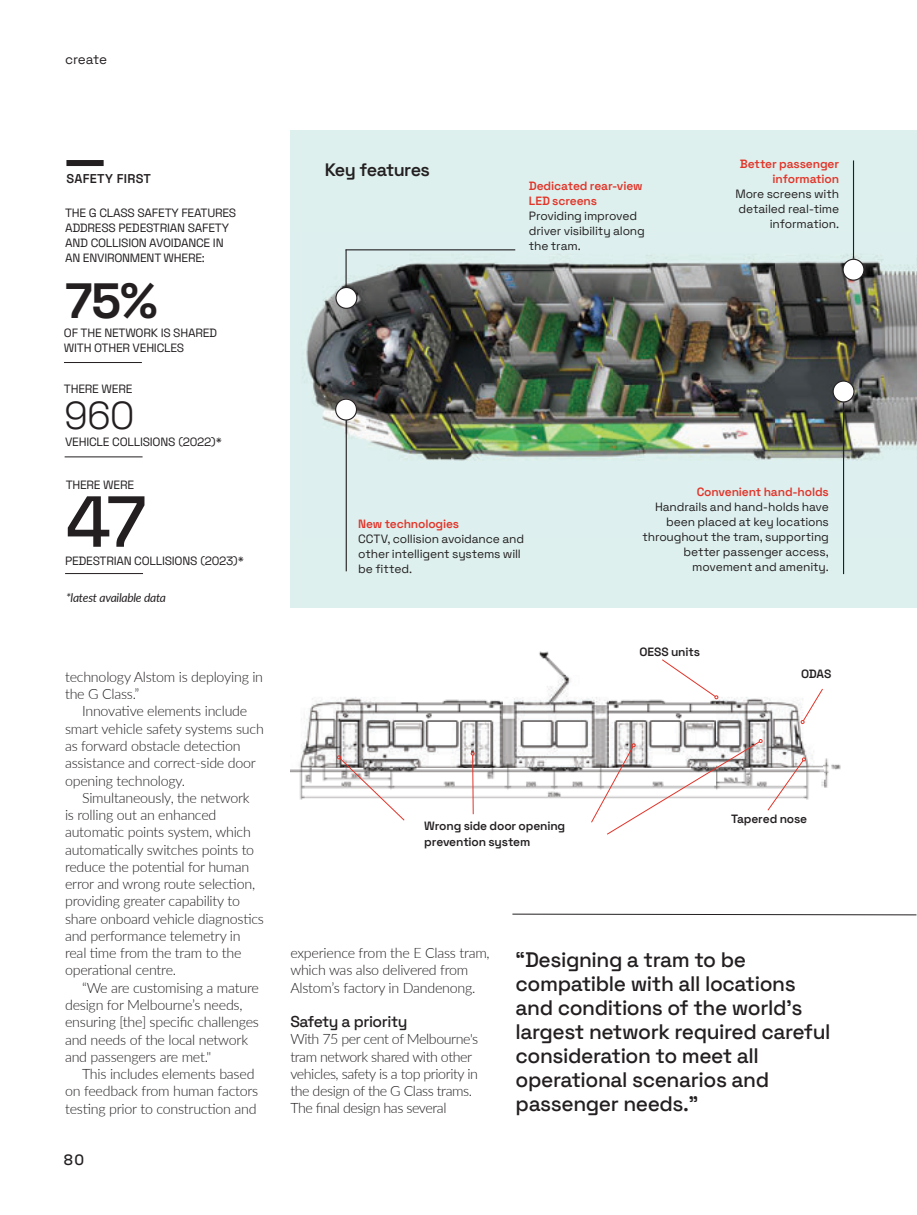
<style>
.page{position:relative;width:917px;height:1215px;background:#fff}
.page>*{position:absolute;margin:0;border:0;box-sizing:border-box;transform-origin:0 0}
.t1{font:500 72px "Space Grotesk";color:#231f20}
.t2{font:700 49.5px "Space Grotesk";color:#231f20}
.t3{font:300 39px "Space Grotesk";color:#231f20}
.t4{font:500 21px/24px "Space Grotesk";letter-spacing:-.02em;color:#231f20}
.t5{font:600 18px "Space Grotesk";letter-spacing:-.035em;color:#231f20}
.t6{font:500 15.75px "Space Grotesk";letter-spacing:-.03em;color:#231f20}
.t7{font:500 15px "Space Grotesk";color:#231f20}
.t8{font:300 14.25px/17.2px "Lato";letter-spacing:-.015em;color:#231f20}
.t9{font:13.5px "Space Grotesk";letter-spacing:-.02em;color:#231f20}
.t10{font:600 12.75px "Space Grotesk";letter-spacing:.02em;color:#231f20}
.t11{font:12px/15px "Space Grotesk";letter-spacing:-.015em;color:#231f20}
.t12{font:600 12px/15px "Space Grotesk";letter-spacing:-.01em;color:#e23429;text-align:right}
.t13{font:600 12px/16.2px "Space Grotesk";letter-spacing:-.015em;color:#231f20}
.t14{font:italic 12px "Lato";letter-spacing:-.02em;color:#231f20}
</style>
<div class="page">
<div style="left:290px;top:130px;width:627px;height:477px;background:#ddf0ed"></div>
<img style="left:306px;top:233px;width:611px;height:342px">
<div style="left:66px;top:160px;width:38px;height:6px;background:#231f20"></div>
<hr style="left:64px;top:362px;width:78px;height:1px;background:#231f20">
<hr style="left:65px;top:456px;width:78px;height:1px;background:#231f20">
<hr style="left:65px;top:573px;width:78px;height:1px;background:#231f20">
<img style="left:290px;top:651px;width:551px;height:164px">
<svg style="left:800px;top:688px;width:23px;height:36px"></svg>
<svg style="left:661px;top:658px;width:57px;height:41px"></svg>
<svg style="left:337px;top:755px;width:68px;height:66px"></svg>
<svg style="left:590px;top:739px;width:216px;height:96px"></svg>
<svg style="left:470px;top:751px;width:5px;height:63px"></svg>
<hr style="left:843px;top:402px;width:1px;height:172px;background:#231f20">
<div style="left:843px;top:259px;width:21px;height:21px;background:#fff;border-radius:50%"></div>
<div style="left:842px;top:259px;width:22px;height:22px;border:1px solid #231f20;border-radius:50%"></div>
<hr style="left:853px;top:160px;width:1px;height:99px;background:#231f20">
<hr style="left:345px;top:250px;width:2px;height:51px;background:#231f20">
<hr style="left:345px;top:249px;width:170px;height:1px;background:#231f20">
<div style="left:336px;top:287px;width:21px;height:21px;background:#fff;border-radius:50%"></div>
<div style="left:335px;top:287px;width:22px;height:22px;border:1px solid #231f20;border-radius:50%"></div>
<div style="left:336px;top:399px;width:20px;height:21px;background:#fff;border-radius:50%"></div>
<div style="left:335px;top:398px;width:22px;height:22px;border:1px solid #231f20;border-radius:50%"></div>
<hr style="left:346px;top:420px;width:1px;height:151px;background:#231f20">
<div style="left:833px;top:381px;width:21px;height:21px;background:#fff;border-radius:50%"></div>
<div style="left:832px;top:380px;width:22px;height:22px;border:1px solid #231f20;border-radius:50%"></div>
<svg style="left:512px;top:913px;width:405px;height:2px"></svg>
<p class="t9" style="left:65px;top:50px;width:44px">create</p>
<p class="t10" style="left:66px;top:169px;width:86px">SAFETY FIRST</p>
<p class="t11" style="left:65px;top:204px;width:173px">THE G CLASS SAFETY FEATURES<br>ADDRESS PEDESTRIAN SAFETY<br>AND COLLISION AVOIDANCE IN<br>AN ENVIRONMENT WHERE:</p>
<h2 class="t2" style="left:65px;top:264px;width:94px">75%</h2>
<p class="t11" style="left:64px;top:324px;width:155px">OF THE NETWORK IS SHARED<br>WITH OTHER VEHICLES</p>
<p class="t11" style="left:64px;top:380px;width:70px">THERE WERE</p>
<h3 class="t3" style="left:64px;top:387px;width:72px">960</h3>
<p class="t11" style="left:65px;top:433px;width:159px">VEHICLE COLLISIONS (2022)*</p>
<p class="t11" style="left:66px;top:477px;width:70px">THERE WERE</p>
<h1 class="t1" style="left:66px;top:469px;width:82px">47</h1>
<p class="t11" style="left:65px;top:552px;width:181px">PEDESTRIAN COLLISIONS (2023)*</p>
<p class="t14" style="left:66px;top:589px;width:101px">*latest available data</p>
<p class="t8" style="left:65px;top:667px;width:200px">technology Alstom is deploying in the G Class.”</p>
<p class="t8" style="left:65px;top:702px;width:200px;text-indent:17px">Innovative elements include smart vehicle safety systems such as forward obstacle detection assistance and correct-side door opening technology.</p>
<p class="t8" style="left:65px;top:788px;width:200px;text-indent:17px">Simultaneously, the network<br>is rolling out an enhanced automatic points system, which automatically switches points to reduce the potential for human error and wrong route selection, providing greater capability to share onboard vehicle diagnostics and performance telemetry in real time from the tram to the operational centre.</p>
<p class="t8" style="left:65px;top:978px;width:195px;text-indent:17px">“We are customising a mature design for Melbourne’s needs, ensuring [the] specific challenges and needs of the local network and passengers are met."</p>
<p class="t8" style="left:65px;top:1064px;width:195px;text-indent:17px">This includes elements based on feedback from human factors testing prior to construction and</p>
<p class="t7" style="left:64px;top:1148px;width:22px">80</p>
<p class="t5" style="left:325px;top:157px;width:107px">Key features</p>
<p class="t12" style="left:529px;top:178px;width:115px;text-align:left">Dedicated rear-view<br>LED screens</p>
<p class="t11" style="left:529px;top:208px;width:117px">Providing improved driver visibility along the tram.</p>
<p class="t12" style="left:740px;top:156px;width:101px">Better passenger information</p>
<p class="t11" style="left:735px;top:186px;width:105px;text-align:right">More screens with detailed real-time information.</p>
<p class="t12" style="left:358px;top:515px;width:102px">New technologies</p>
<p class="t11" style="left:358px;top:530px;width:167px">CCTV, collision avoidance and other intelligent systems will be fitted.</p>
<p class="t13" style="left:424px;top:816px;width:142px">Wrong side door opening prevention system</p>
<p class="t12" style="left:696px;top:484px;width:134px">Convenient hand-holds</p>
<p class="t11" style="left:642px;top:499px;width:188px;text-align:right">Handrails and hand-holds have been placed at key locations throughout the tram, supporting better passenger access, movement and amenity.</p>
<p class="t13" style="left:639px;top:642px;width:62px">OESS units</p>
<p class="t13" style="left:801px;top:664px;width:32px">ODAS</p>
<p class="t13" style="left:731px;top:810px;width:78px">Tapered nose</p>
<p class="t8" style="left:290px;top:943px;width:201px">experience from the E Class tram, which was also delivered from<br>Alstom’s factory in Dandenong.</p>
<p class="t6" style="left:290px;top:1009px;width:119px">Safety a priority</p>
<p class="t8" style="left:290px;top:1030px;width:189px">With 75 per cent of Melbourne's tram network shared with other vehicles, safety is a top priority in the design of the G Class trams.<br>The final design has several</p>
<h3 class="t4" style="left:515px;top:946px;width:316px">“Designing a tram to be compatible with all locations and conditions of the world’s largest network required careful consideration to meet all operational scenarios and passenger needs.”</h3>
</div>
